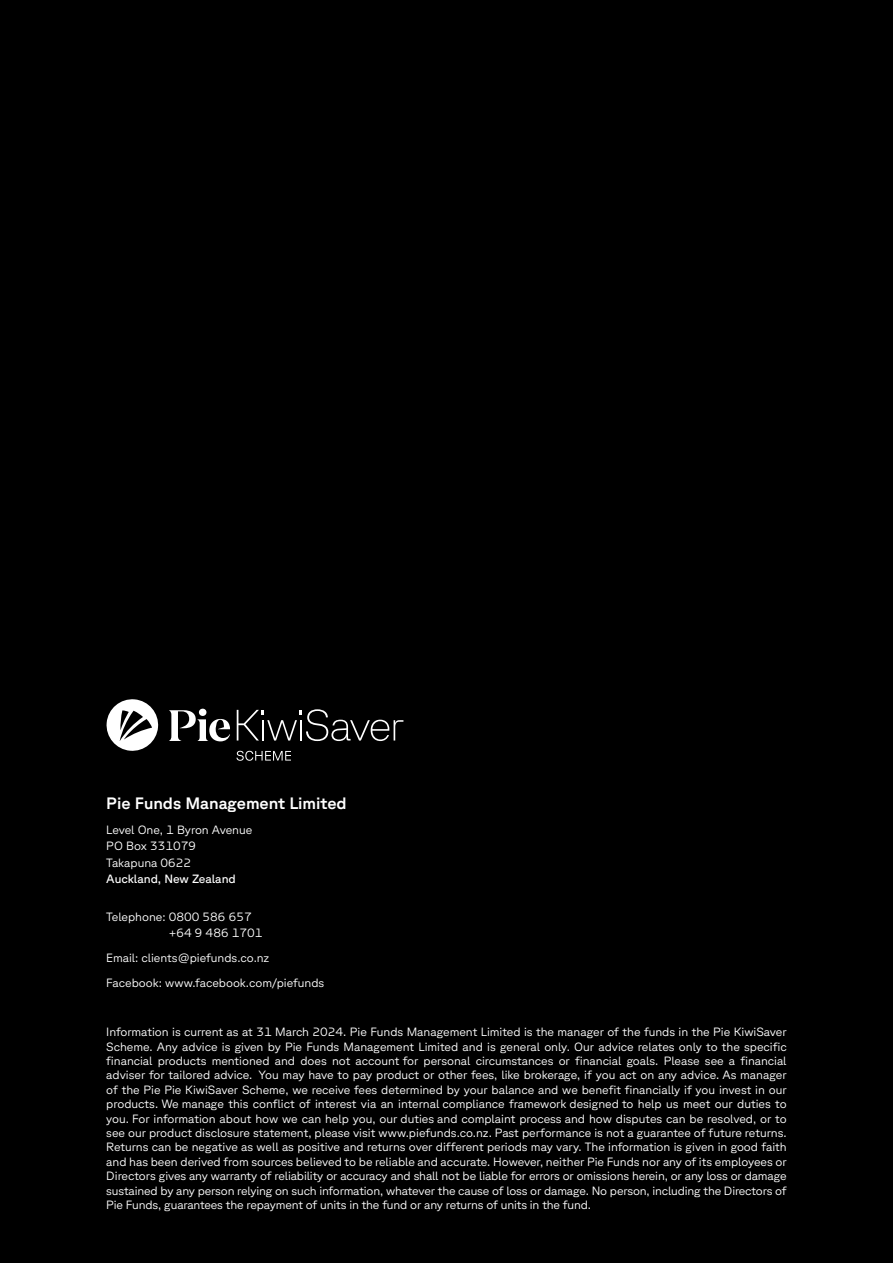
<style>
.page{position:relative;width:893px;height:1263px;background:#000}
.page>*{position:absolute;margin:0;border:0;box-sizing:border-box;transform-origin:0 0}
.t1{font:500 16.5px "GT Planar";color:#fff}
.Body_Text{font:300 12px/14.4px "GT Planar";color:#fff;text-align:justify}
.Body_Text-2{font:12px "GT Planar";color:#fff}
</style>
<div class="page">
<svg style="left:237px;top:709px;width:166px;height:32px"></svg>
<svg style="left:106px;top:699px;width:53px;height:52px"></svg>
<div style="left:199px;top:709px;width:7px;height:7px;background:#fff;border-radius:50%"></div>
<svg style="left:169px;top:710px;width:61px;height:31px"></svg>
<svg style="left:236px;top:751px;width:55px;height:9px"></svg>
<p class="t1" style="left:106px;top:793px;width:242px">Pie Funds Management Limited</p>
<p class="Body_Text" style="left:106px;top:822px;width:148px">Level One, 1 Byron Avenue</p>
<p class="Body_Text" style="left:106px;top:838px;width:91px">PO Box 331079</p>
<p class="Body_Text" style="left:106px;top:855px;width:87px">Takapuna 0622</p>
<p class="Body_Text-2" style="left:106px;top:872px;width:131px">Auckland, New Zealand</p>
<p class="Body_Text" style="left:169px;top:908px;width:95px;line-height:16.5px;text-indent:-62px">Telephone: 0800 586 657 +64 9 486 1701</p>
<p class="Body_Text" style="left:106px;top:951px;width:165px">Email: clients@piefunds.co.nz</p>
<p class="Body_Text" style="left:106px;top:976px;width:219px">Facebook: www.facebook.com/piefunds</p>
<p class="Body_Text" style="left:106px;top:1024px;width:682px">Information is current as at 31 March 2024. Pie Funds Management Limited is the manager of the funds in the Pie KiwiSaver Scheme. Any advice is given by Pie Funds Management Limited and is general only. Our advice relates only to the specific financial products mentioned and does not account for personal circumstances or financial goals. Please see a financial adviser for tailored advice. You may have to pay product or other fees, like brokerage, if you act on any advice. As manager of the Pie Pie KiwiSaver Scheme, we receive fees determined by your balance and we benefit financially if you invest in our products. We manage this conflict of interest via an internal compliance framework designed to help us meet our duties to you. For information about how we can help you, our duties and complaint process and how disputes can be resolved, or to see our product disclosure statement, please visit www.piefunds.co.nz. Past performance is not a guarantee of future returns.<br>Returns can be negative as well as positive and returns over different periods may vary. The information is given in good faith and has been derived from sources believed to be reliable and accurate. However, neither Pie Funds nor any of its employees or Directors gives any warranty of reliability or accuracy and shall not be liable for errors or omissions herein, or any loss or damage sustained by any person relying on such information, whatever the cause of loss or damage. No person, including the Directors of Pie Funds, guarantees the repayment of units in the fund or any returns of units in the fund.</p>
</div>
